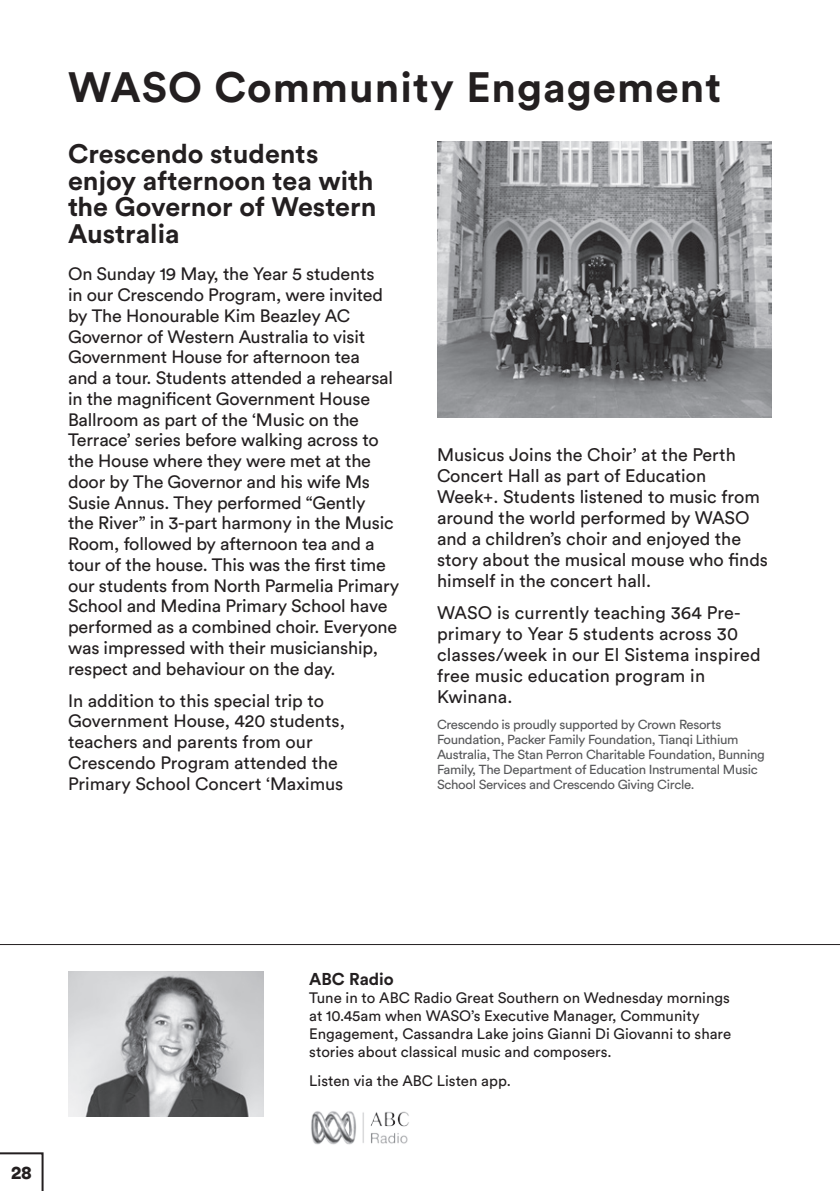
<style>
.page{position:relative;width:840px;height:1191px;background:#fff}
.page>*{position:absolute;margin:0;border:0;box-sizing:border-box;transform-origin:0 0}
.t1{font:700 42px "Circular Std";letter-spacing:.025em;color:#231f20}
.t2{font:700 26.6px/26.6px "Circular Std";color:#231f20}
.t3{font:900 18.6px "Circular Std";color:#231f20}
.t4{font:18px/21px "Circular Std";color:#231f20}
.t5{font:17.8px/20.8px "Circular Std";letter-spacing:-.01em;color:#231f20}
.t6{font:700 17px "Circular Std";color:#231f20}
.t7{font:15px/18px "Circular Std";color:#231f20}
.t8{font:13px/15px "Circular Std";letter-spacing:-.025em;color:#57585a}
</style>
<div class="page">
<img style="left:437px;top:142px;width:334px;height:276px">
<img style="left:68px;top:971px;width:196px;height:145px">
<img style="left:311px;top:1111px;width:98px;height:34px">
<hr style="left:0;top:944px;width:839px;height:1px;background:#231f20">
<svg style="left:0;top:1152px;width:44px;height:39px"></svg>
<h1 class="t1" style="left:68px;top:60px;width:654px">WASO Community Engagement</h1>
<h2 class="t2" style="left:68px;top:140px;width:310px">Crescendo students enjoy afternoon tea with the Governor of Western<br>Australia</h2>
<p class="t5" style="left:68px;top:263px;width:332px">On Sunday 19 May, the Year 5 students<br>in our Crescendo Program, were invited by The Honourable Kim Beazley AC Governor of Western Australia to visit Government House for afternoon tea<br>and a tour. Students attended a rehearsal in the magnificent Government House Ballroom as part of the ‘Music on the Terrace’ series before walking across to the House where they were met at the door by The Governor and his wife Ms Susie Annus. They performed “Gently<br>the River” in 3-part harmony in the Music Room, followed by afternoon tea and a tour of the house. This was the first time our students from North Parmelia Primary School and Medina Primary School have performed as a combined choir. Everyone was impressed with their musicianship, respect and behaviour on the day.</p>
<p class="t5" style="left:68px;top:689px;width:278px">In addition to this special trip to<br>Government House, 420 students, teachers and parents from our<br>Crescendo Program attended the<br>Primary School Concert ‘Maximus</p>
<p class="t4" style="left:437px;top:444px;width:332px">Musicus Joins the Choir’ at the Perth Concert Hall as part of Education Week+. Students listened to music from around the world performed by WASO and a children’s choir and enjoyed the story about the musical mouse who finds himself in the concert hall.</p>
<p class="t4" style="left:437px;top:602px;width:325px">WASO is currently teaching 364 Pre&shy;primary to Year 5 students across 30 classes/week in our El Sistema inspired free music education program in<br>Kwinana.</p>
<p class="t8" style="left:437px;top:717px;width:329px">Crescendo is proudly supported by Crown Resorts Foundation, Packer Family Foundation, Tianqi Lithium Australia, The Stan Perron Charitable Foundation, Bunning Family, The Department of Education Instrumental Music School Services and Crescendo Giving Circle.</p>
<p class="t3" style="left:11px;top:1160px;width:22px">28</p>
<p class="t6" style="left:309px;top:968px;width:86px">ABC Radio</p>
<p class="t7" style="left:309px;top:988px;width:423px">Tune in to ABC Radio Great Southern on Wednesday mornings at 10.45am when WASO’s Executive Manager, Community Engagement, Cassandra Lake joins Gianni Di Giovanni to share stories about classical music and composers.</p>
<p class="t7" style="left:309px;top:1072px;width:203px">Listen via the ABC Listen app.</p>
</div>
